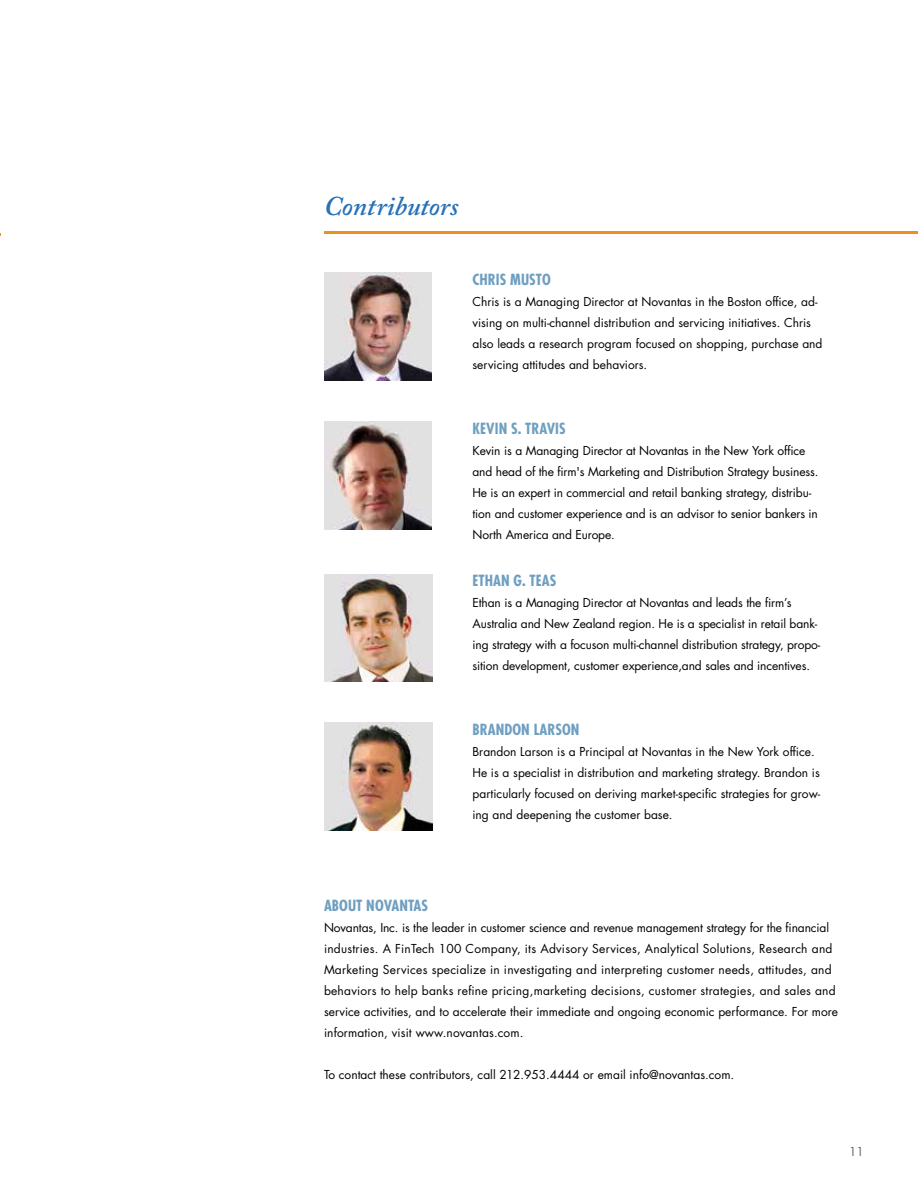
<style>
.page{position:relative;width:918px;height:1188px;background:#fff}
.page>*{position:absolute;margin:0;border:0;box-sizing:border-box;transform-origin:0 0}
.t1{font:italic 600 27px "Adobe Caslon Pro";color:#2671b8}
.t2{font:700 condensed 15px "Futura Std";letter-spacing:.005em;color:#6f9fc0}
.t3{font:12px/21px "Futura Std";color:#000}
.t4{font:12px/21px "Futura Std";letter-spacing:.02em;color:#000}
.t5{font:12px "Futura Std";color:#636466}
</style>
<div class="page">
<hr style="left:324px;top:231px;width:594px;height:2px;background:#eb9123">
<img style="left:324px;top:422px;width:108px;height:108px">
<img style="left:324px;top:273px;width:108px;height:108px">
<img style="left:324px;top:574px;width:108px;height:107px">
<img style="left:324px;top:723px;width:108px;height:108px">
<h1 class="t1" style="left:324px;top:190px;width:136px">Contributors</h1>
<p class="t2" style="left:473px;top:270px;width:80px">CHRIS MUSTO</p>
<p class="t3" style="left:473px;top:291px;width:352px">Chris is a Managing Director at Novantas in the Boston office, ad&shy;vising on multi-channel distribution and servicing initiatives. Chris also leads a research program focused on shopping, purchase and servicing attitudes and behaviors.</p>
<p class="t2" style="left:473px;top:419px;width:95px">KEVIN S. TRAVIS</p>
<p class="t3" style="left:473px;top:440px;width:347px">Kevin is a Managing Director at Novantas in the New York office and head of the firm's Marketing and Distribution Strategy business.<br>He is an expert in commercial and retail banking strategy, distribu&shy;tion and customer experience and is an advisor to senior bankers in North America and Europe.</p>
<p class="t2" style="left:473px;top:571px;width:85px">ETHAN G. TEAS</p>
<p class="t3" style="left:473px;top:592px;width:349px">Ethan is a Managing Director at Novantas and leads the firm’s Australia and New Zealand region. He is a specialist in retail bank&shy;ing strategy with a focuson multi-channel distribution strategy, propo&shy;sition development, customer experience,and sales and incentives.</p>
<p class="t2" style="left:473px;top:720px;width:107px">BRAN DON LARSON</p>
<p class="t3" style="left:473px;top:741px;width:349px">Brandon Larson is a Principal at Novantas in the New York office.<br>He is a specialist in distribution and marketing strategy. Brandon is particularly focused on deriving market-specific strategies for grow&shy;ing and deepening the customer base.</p>
<p class="t2" style="left:324px;top:896px;width:106px">ABOUT NOVANTAS</p>
<p class="t4" style="left:324px;top:917px;width:516px">Novantas, Inc. is the leader in customer science and revenue management strategy for the financial industries. A FinTech 100 Company, its Advisory Services, Analytical Solutions, Research and Marketing Services specialize in investigating and interpreting customer needs, attitudes, and behaviors to help banks refine pricing,marketing decisions, customer strategies, and sales and service activities, and to accelerate their immediate and ongoing economic performance. For more information, visit www.novantas.com.</p>
<p class="t3" style="left:324px;top:1064px;width:412px">To contact these contributors, call 212.953.4444 or email info@novantas.com.</p>
<p class="t5" style="left:849px;top:1144px;width:16px">11</p>
</div>
